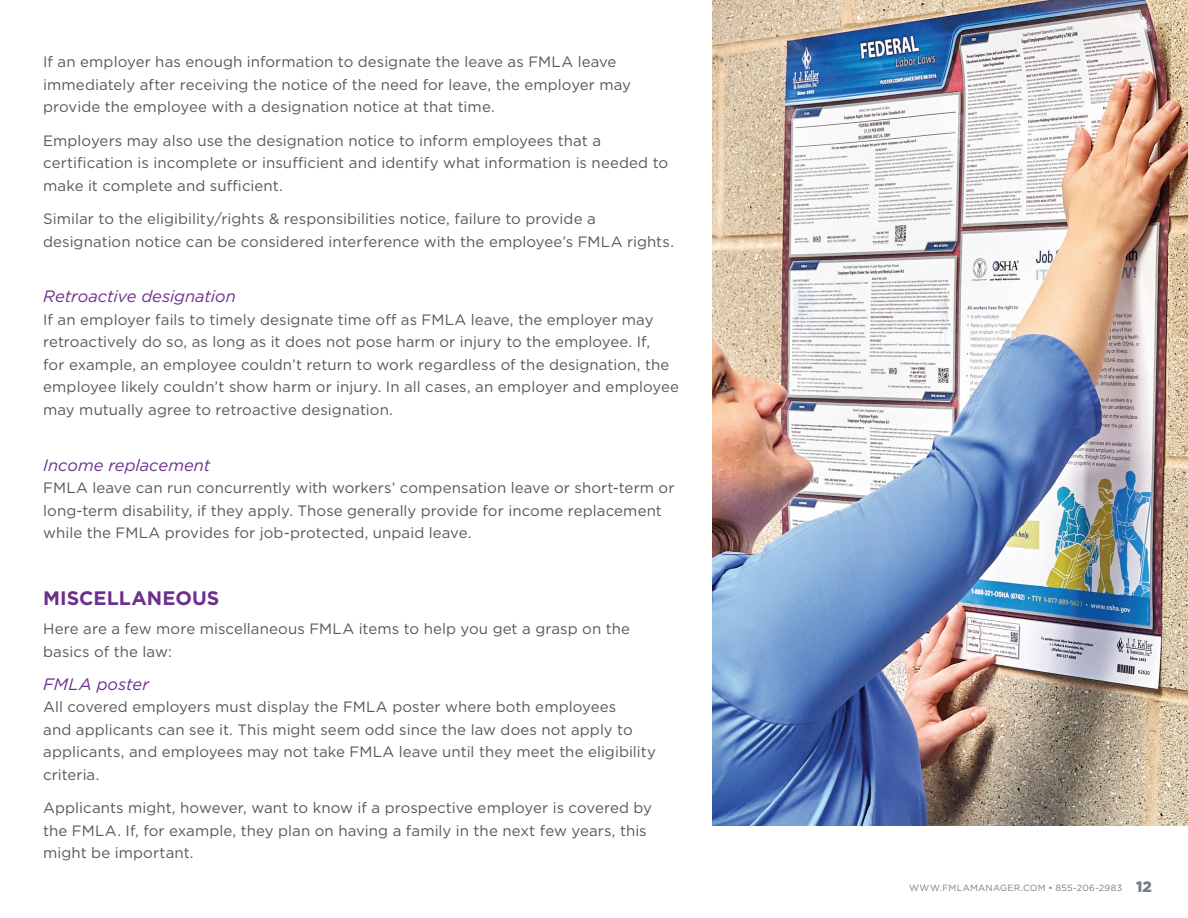
<style>
.page{position:relative;width:1188px;height:918px;background:#fff}
.page>*{position:absolute;margin:0;border:0;box-sizing:border-box;transform-origin:0 0}
.Paragraph_Style{font:700 19.5px "Gotham";letter-spacing:.005em;color:#6d2e8e}
.Paragraph_Style-2{font:italic 16.5px "Gotham";color:#6d2e8e}
.Paragraph_Style-3{font:15px/22.5px "Gotham";letter-spacing:.005em;color:#57585a}
.t1{font:9px "Gotham";letter-spacing:.03em;color:#747f85}
.s1{font-weight:900;font-size:15px}
</style>
<div class="page">
<img style="left:713px;top:0;width:475px;height:825px">
<p class="Paragraph_Style-3" style="left:43px;top:51px;width:589px">If an employer has enough information to designate the leave as FMLA leave immediately after receiving the notice of the need for leave, the employer may provide the employee with a designation notice at that time.</p>
<p class="Paragraph_Style-3" style="left:43px;top:129px;width:627px">Employers may also use the designation notice to inform employees that a certification is incomplete or insufficient and identify what information is needed to make it complete and sufficient.</p>
<p class="Paragraph_Style-3" style="left:43px;top:207px;width:632px">Similar to the eligibility/rights &amp; responsibilities notice, failure to provide a designation notice can be considered interference with the employee’s FMLA rights.</p>
<p class="Paragraph_Style-2" style="left:43px;top:286px;width:194px">Retroactive designation</p>
<p class="Paragraph_Style-3" style="left:43px;top:308px;width:637px">If an employer fails to timely designate time off as FMLA leave, the employer may retroactively do so, as long as it does not pose harm or injury to the employee. If,<br>for example, an employee couldn’t return to work regardless of the designation, the employee likely couldn’t show harm or injury. In all cases, an employer and employee may mutually agree to retroactive designation.</p>
<p class="Paragraph_Style-2" style="left:43px;top:454px;width:169px">Income replacement</p>
<p class="Paragraph_Style-3" style="left:43px;top:476px;width:633px">FMLA leave can run concurrently with workers’ compensation leave or short-term or long-term disability, if they apply. Those generally provide for income replacement while the FMLA provides for job-protected, unpaid leave.</p>
<p class="Paragraph_Style" style="left:43px;top:585px;width:178px">MISCELLANEOUS</p>
<p class="Paragraph_Style-3" style="left:43px;top:617px;width:588px">Here are a few more miscellaneous FMLA items to help you get a grasp on the basics of the law:</p>
<p class="Paragraph_Style-2" style="left:43px;top:673px;width:107px">FMLA poster</p>
<p class="Paragraph_Style-3" style="left:43px;top:695px;width:614px">All covered employers must display the FMLA poster where both employees<br>and applicants can see it. This might seem odd since the law does not apply to applicants, and employees may not take FMLA leave until they meet the eligibility criteria.</p>
<p class="Paragraph_Style-3" style="left:43px;top:796px;width:610px">Applicants might, however, want to know if a prospective employer is covered by the FMLA. If, for example, they plan on having a family in the next few years, this might be important.</p>
<p class="t1" style="left:909px;top:882px;width:244px">WWW.FMLAMANAGER.COM • 855-206-2983 <span class="s1">12</span></p>
</div>
